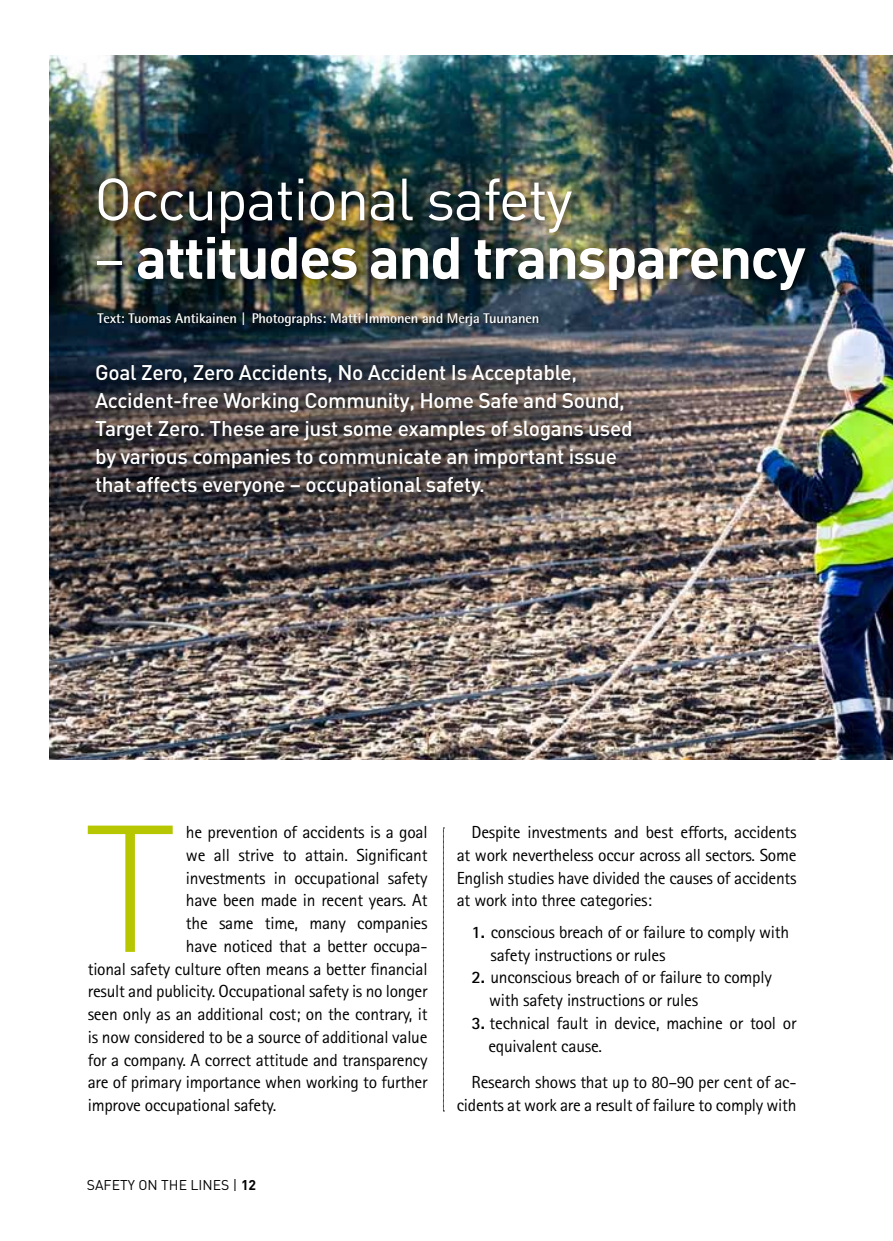
<style>
.page{position:relative;width:893px;height:1241px;background:#fff}
.page>*{position:absolute;margin:0;border:0;box-sizing:border-box;transform-origin:0 0}
.t1{font:300 177.28px "DIN";color:#b6c600}
.t2{font:700 58.45px "DIN";letter-spacing:-.03em;color:#fff}
.t3{font:58.45px "DIN";letter-spacing:-.025em;color:#fff}
.t4{font:500 21px/28px "DIN";letter-spacing:-.015em;color:#fff}
.t5{font:17.5px/22.8px "Rotis Sans Serif";letter-spacing:-.015em;color:#000}
.t6{font:700 14px "Rotis Semi Sans";letter-spacing:-.01em;color:#fff}
.t7{font:14px "DIN";color:#000}
.s1{font-weight:400}
.s2{font-weight:700}
</style>
<div class="page">
<img style="left:50px;top:55px;width:843px;height:704px">
<div style="left:91px;top:172px;width:724px;height:129px;background:#000;opacity:.72"></div>
<div style="left:96px;top:311px;width:445px;height:18px;background:#000;opacity:.75"></div>
<div style="left:89px;top:358px;width:552px;height:148px;background:#000;opacity:.78"></div>
<svg style="left:443px;top:827px;width:1px;height:284px"></svg>
<h2 class="t3" style="left:94px;top:163px;width:480px">Occupational safety</h2>
<h2 class="t2" style="left:94px;top:219px;width:713px"><span class="s1">–</span> attitudes and transparency</h2>
<p class="t6" style="left:98px;top:309px;width:443px">Text: Tuomas Antikainen | Photographs: Matti Immonen and Merja Tuunanen</p>
<p class="t4" style="left:95px;top:358px;width:539px">Goal Zero, Zero Accidents, No Accident Is Acceptable, Accident-free Working Community, Home Safe and Sound, Target Zero. These are just some examples of slogans used by various companies to communicate an important issue that affects everyone – occupational safety.</p>
<h1 class="t1" style="left:82px;top:778px;width:97px">T</h1>
<p class="t5" style="left:186px;top:820px;width:243px">he prevention of accidents is a goal</p>
<p class="t5" style="left:186px;top:843px;width:243px">we all strive to attain. Significant</p>
<p class="t5" style="left:186px;top:866px;width:243px">investments in occupational safety</p>
<p class="t5" style="left:186px;top:888px;width:243px">have been made in recent years. At</p>
<p class="t5" style="left:186px;top:911px;width:243px">the same time, many companies</p>
<p class="t5" style="left:186px;top:934px;width:243px">have noticed that a better occupa-</p>
<p class="t5" style="left:88px;top:957px;width:341px">tional safety culture often means a better financial</p>
<p class="t5" style="left:88px;top:979px;width:341px">result and publicity. Occupational safety is no longer</p>
<p class="t5" style="left:88px;top:1002px;width:341px">seen only as an additional cost; on the contrary, it</p>
<p class="t5" style="left:88px;top:1025px;width:341px">is now considered to be a source of additional value</p>
<p class="t5" style="left:88px;top:1048px;width:341px">for a company. A correct attitude and transparency</p>
<p class="t5" style="left:88px;top:1070px;width:341px">are of primary importance when working to further</p>
<p class="t5" style="left:88px;top:1093px;width:190px">improve occupational safety.</p>
<p class="t7" style="left:87px;top:1175px;width:171px">SAFETY ON THE LINES | <span class="s2">12</span></p>
<p class="t5" style="left:457px;top:820px;width:341px;text-align:justify;text-indent:15px">Despite investments and best efforts, accidents at work nevertheless occur across all sectors. Some English studies have divided the causes of accidents at work into three categories:</p>
<p class="t5" style="left:491px;top:920px;width:300px;text-indent:-19px"><span class="s2">1.</span> conscious breach of or failure to comply with safety instructions or rules</p>
<p class="t5" style="left:489px;top:965px;width:284px;text-indent:-18px"><span class="s2">2.</span> unconscious breach of or failure to comply with safety instructions or rules</p>
<p class="t5" style="left:488px;top:1011px;width:310px;text-indent:-17px"><span class="s2">3.</span> technical fault in device, machine or tool or equivalent cause.</p>
<p class="t5" style="left:457px;top:1070px;width:341px;text-align:right">Research shows that up to 80–90 per cent of ac&shy;cidents at work are a result of failure to comply with</p>
</div>
